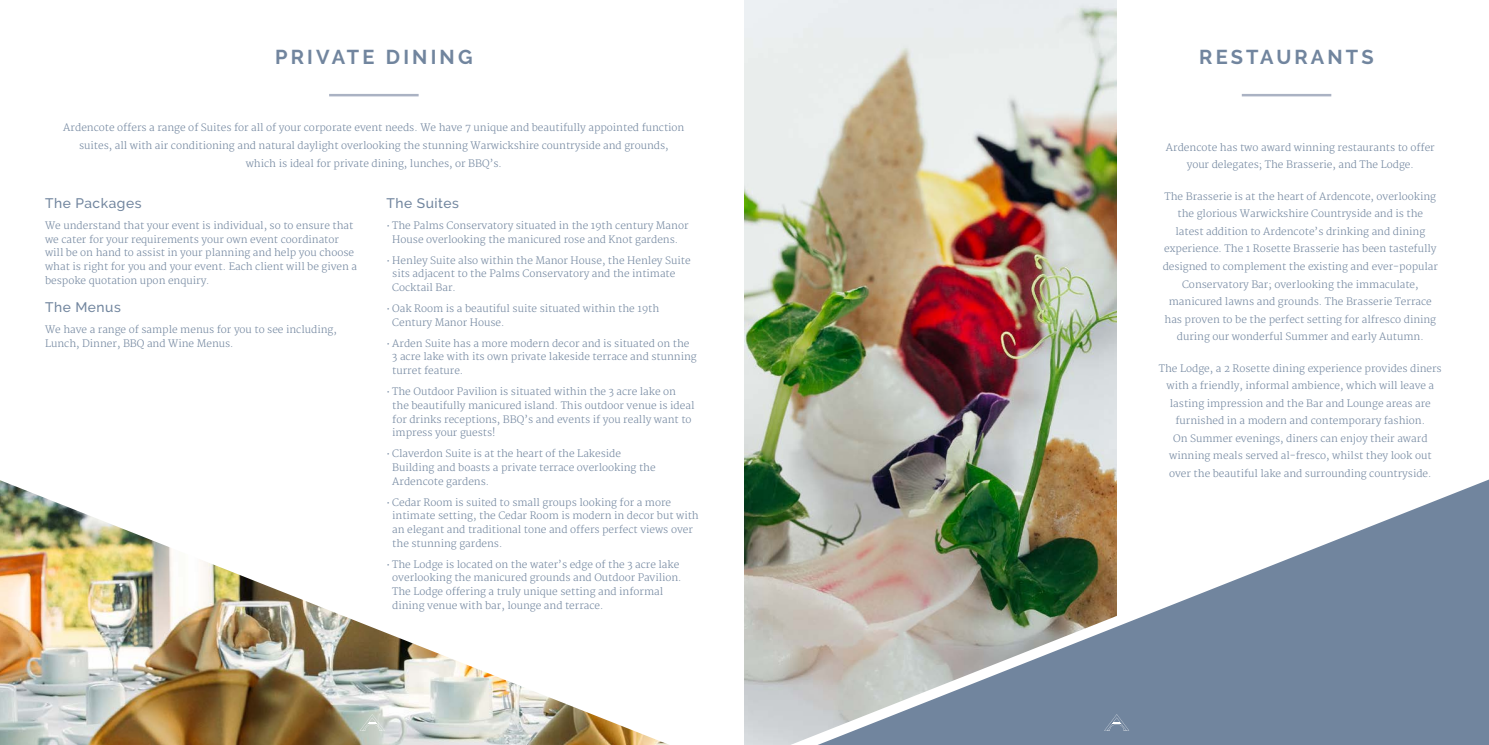
<style>
.page{position:relative;width:1489px;height:745px;background:#fff}
.page>*{position:absolute;margin:0;border:0;box-sizing:border-box;transform-origin:0 0}
.t1{font:700 20px "Raleway";letter-spacing:.16em;color:#71859e}
.t2{font:500 13.75px "Raleway";letter-spacing:.04em;color:#71859e}
.t3{font:300 10px/13.8px "Merriweather";color:#71859e}
.s1{font-size:8.75px}
</style>
<div class="page">
<hr style="left:1241px;top:94px;width:90px;height:2px;background:#aab2c3">
<img style="left:744px;top:0;width:372px;height:453px">
<img style="left:0;top:480px;width:667px;height:264px">
<hr style="left:329px;top:94px;width:89px;height:2px;background:#aab2c3">
<img style="left:744px;top:453px;width:744px;height:291px">
<svg style="left:360px;top:713px;width:25px;height:17px"></svg>
<svg style="left:1104px;top:713px;width:25px;height:17px"></svg>
<h1 class="t1" style="left:275px;top:45px;width:199px">PRIVATE DINING</h1>
<p class="t3" style="left:63px;top:119px;width:622px;line-height:17.5px;text-align:center">Ardencote offers a range of Suites for all of your corporate event needs. We have 7 unique and beautifully appointed function suites, all with air conditioning and natural daylight overlooking the stunning Warwickshire countryside and grounds, which is ideal for private dining, lunches, or BBQ’s.</p>
<h2 class="t2" style="left:45px;top:195px;width:98px">The Packages</h2>
<p class="t3" style="left:45px;top:219px;width:313px">We understand that your event is individual, so to ensure that we cater for your requirements your own event coordinator will be on hand to assist in your planning and help you choose what is right for you and your event. Each client will be given a bespoke quotation upon enquiry.</p>
<h2 class="t2" style="left:45px;top:299px;width:77px">The Menus</h2>
<p class="t3" style="left:45px;top:323px;width:293px">We have a range of sample menus for you to see including,<br>Lunch, Dinner, BBQ and Wine Menus.</p>
<h2 class="t2" style="left:386px;top:195px;width:74px">The Suites</h2>
<p class="t3" style="left:386px;top:219px;width:303px;text-align:center"><span class="s1">•</span> The Palms Conservatory situated in the 19th century Manor<br>House overlooking the manicured rose and Knot gardens.</p>
<p class="t3" style="left:392px;top:253px;width:300px;text-indent:-6px"><span class="s1">•</span> Henley Suite also within the Manor House, the Henley Suite sits adjacent to the Palms Conservatory and the intimate<br>Cocktail Bar.</p>
<p class="t3" style="left:392px;top:302px;width:268px;text-indent:-6px"><span class="s1">•</span> Oak Room is a beautiful suite situated within the 19th<br>Century Manor House.</p>
<p class="t3" style="left:392px;top:336px;width:306px;text-indent:-6px"><span class="s1">•</span> Arden Suite has a more modern decor and is situated on the<br>3 acre lake with its own private lakeside terrace and stunning turret feature.</p>
<p class="t3" style="left:392px;top:384px;width:303px;text-indent:-6px"><span class="s1">•</span> The Outdoor Pavilion is situated within the 3 acre lake on the beautifully manicured island. This outdoor venue is ideal for drinks receptions, BBQ’s and events if you really want to impress your guests!</p>
<p class="t3" style="left:392px;top:447px;width:265px;text-indent:-6px"><span class="s1">•</span> Claverdon Suite is at the heart of the Lakeside<br>Building and boasts a private terrace overlooking the<br>Ardencote gardens.</p>
<p class="t3" style="left:392px;top:495px;width:308px;text-indent:-6px"><span class="s1">•</span> Cedar Room is suited to small groups looking for a more intimate setting, the Cedar Room is modern in decor but with an elegant and traditional tone and offers perfect views over the stunning gardens.</p>
<p class="t3" style="left:392px;top:557px;width:291px;text-indent:-6px"><span class="s1">•</span> The Lodge is located on the water’s edge of the 3 acre lake overlooking the manicured grounds and Outdoor Pavilion.<br>The Lodge offering a truly unique setting and informal dining venue with bar, lounge and terrace.</p>
<h1 class="t1" style="left:1199px;top:45px;width:176px">RESTAURANTS</h1>
<p class="t3" style="left:1165px;top:139px;width:270px;line-height:17.5px;text-align:center">Ardencote has two award winning restaurants to offer your delegates; The Brasserie, and The Lodge.</p>
<p class="t3" style="left:1162px;top:188px;width:277px;line-height:17.5px;text-align:center">The Brasserie is at the heart of Ardencote, overlooking the glorious Warwickshire Countryside and is the latest addition to Ardencote’s drinking and dining experience. The 1 Rosette Brasserie has been tastefully designed to complement the existing and ever-popular Conservatory Bar; overlooking the immaculate, manicured lawns and grounds. The Brasserie Terrace has proven to be the perfect setting for alfresco dining during our wonderful Summer and early Autumn.</p>
<p class="t3" style="left:1158px;top:359px;width:284px;line-height:17.5px;text-align:center">The Lodge, a 2 Rosette dining experience provides diners with a friendly, informal ambience, which will leave a lasting impression and the Bar and Lounge areas are furnished in a modern and contemporary fashion.<br>On Summer evenings, diners can enjoy their award winning meals served al-fresco, whilst they look out over the beautiful lake and surrounding countryside.</p>
</div>
